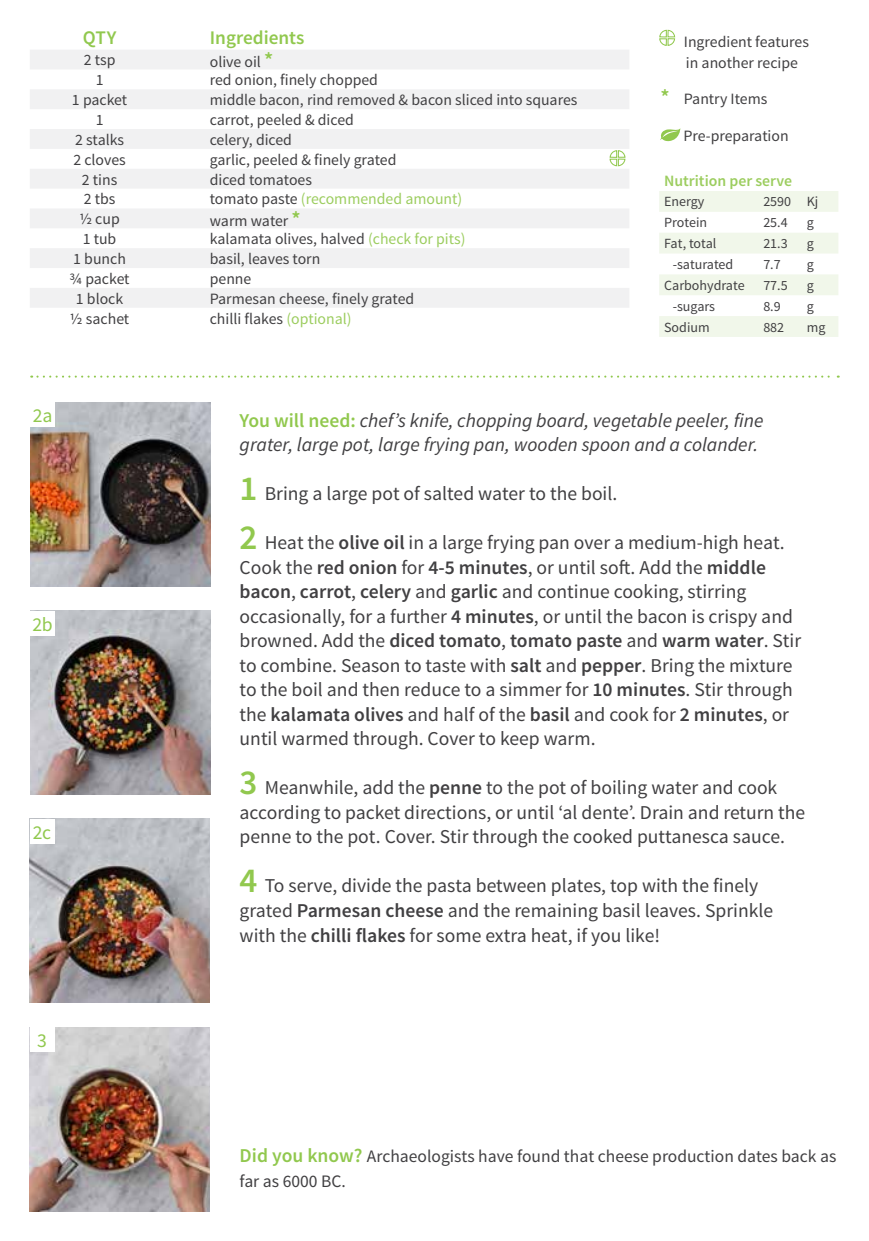
<style>
.page{position:relative;width:869px;height:1241px;background:#fff}
.page>*{position:absolute;margin:0;border:0;box-sizing:border-box;transform-origin:0 0}
.t1{font:19.6px/24.5px "Source Sans Pro";color:#414042}
.t2{font:italic 19.6px/24.5px "Source Sans Pro";color:#414042}
.t3{font:19.6px "Source Sans Pro";color:#91c84e}
.t4{font:600 19.25px "Source Sans Pro";color:#91c84e}
.t5{font:17.5px/24.5px "Source Sans Pro";color:#414042}
.t6{font:15.75px/21px "Source Sans Pro";color:#414042}
.t7{font:15.75px "Source Sans Pro";color:#9ccd5f}
.t8{font:600 15.75px "Source Sans Pro";color:#9ccd5f}
.t9{font:14px "Source Sans Pro";color:#414042}
.s1{font-weight:600;font-size:21px;color:#91c84e}
.s2{color:#414042}
.s3{color:#9ccd5f}
.s4{font-weight:600;font-style:normal;color:#91c84e}
.s5{font-weight:600;font-size:35px;color:#91c84e}
.s6{font-weight:600}
.s7{font-weight:600;font-size:19.6px;color:#91c84e}
</style>
<div class="page">
<div style="left:30px;top:610px;width:25px;height:25px;background:#c2c5ca"></div>
<svg style="left:659px;top:29px;width:16px;height:17px"></svg>
<svg style="left:31px;top:375px;width:807px;height:2px"></svg>
<svg style="left:660px;top:128px;width:20px;height:13px"></svg>
<img style="left:30px;top:402px;width:180px;height:184px">
<svg style="left:30px;top:50px;width:599px;height:258px;fill:#f1f1f2"></svg>
<div style="left:30px;top:402px;width:25px;height:25px;background:#fff"></div>
<svg style="left:659px;top:191px;width:179px;height:146px"></svg>
<svg style="left:608px;top:150px;width:17px;height:17px"></svg>
<img style="left:30px;top:611px;width:180px;height:183px">
<img style="left:30px;top:1027px;width:180px;height:184px">
<img style="left:30px;top:818px;width:180px;height:184px">
<div style="left:30px;top:611px;width:25px;height:25px;background:#fff"></div>
<div style="left:30px;top:1027px;width:25px;height:25px;background:#fff"></div>
<div style="left:30px;top:818px;width:24px;height:25px;background:#fff"></div>
<p class="t4" style="left:83px;top:26px;width:35px">QTY</p>
<p class="t4" style="left:210px;top:26px;width:96px">Ingredients</p>
<p class="t6" style="left:84px;top:50px;width:33px">2 tsp</p>
<p class="t6" style="left:210px;top:52px;width:65px">olive oil <span class="s1">*</span></p>
<p class="t6" style="left:96px;top:70px;width:9px">1</p>
<p class="t6" style="left:210px;top:70px;width:170px">red onion, finely chopped</p>
<p class="t6" style="left:72px;top:90px;width:57px">1 packet</p>
<p class="t6" style="left:210px;top:90px;width:369px">middle bacon, rind removed &amp; bacon sliced into squares</p>
<p class="t6" style="left:96px;top:110px;width:9px">1</p>
<p class="t6" style="left:210px;top:110px;width:145px">carrot, peeled &amp; diced</p>
<p class="t6" style="left:75px;top:129px;width:51px">2 stalks</p>
<p class="t6" style="left:210px;top:129px;width:84px">celery, diced</p>
<p class="t6" style="left:73px;top:149px;width:54px">2 cloves</p>
<p class="t6" style="left:210px;top:149px;width:188px">garlic, peeled &amp; finely grated</p>
<p class="t6" style="left:82px;top:169px;width:37px">2 tins</p>
<p class="t6" style="left:210px;top:169px;width:104px">diced tomatoes</p>
<p class="t6" style="left:84px;top:189px;width:33px">2 tbs</p>
<p class="t7" style="left:210px;top:189px;width:254px"><span class="s2">tomato paste</span> (recommended amount)</p>
<p class="t6" style="left:79px;top:209px;width:42px">½ cup</p>
<p class="t6" style="left:210px;top:211px;width:92px">warm water <span class="s1">*</span></p>
<p class="t6" style="left:83px;top:229px;width:35px">1 tub</p>
<p class="t6" style="left:210px;top:229px;width:257px">kalamata olives, halved <span class="s3">(check for pits)</span></p>
<p class="t6" style="left:73px;top:248px;width:54px">1 bunch</p>
<p class="t6" style="left:210px;top:248px;width:112px">basil, leaves torn</p>
<p class="t6" style="left:70px;top:268px;width:61px">¾ packet</p>
<p class="t6" style="left:210px;top:268px;width:43px">penne</p>
<p class="t6" style="left:76px;top:288px;width:49px">1 block</p>
<p class="t6" style="left:210px;top:288px;width:206px">Parmesan cheese, finely grated</p>
<p class="t6" style="left:70px;top:308px;width:61px">½ sachet</p>
<p class="t6" style="left:210px;top:308px;width:143px">chilli flakes <span class="s3">(optional)</span></p>
<p class="t6" style="left:683px;top:31px;width:126px">Ingredient features in another recipe</p>
<p class="t6" style="left:660px;top:89px;width:108px"><span class="s1">*</span> Pantry Items</p>
<p class="t6" style="left:683px;top:126px;width:107px">Pre-preparation</p>
<p class="t8" style="left:663px;top:171px;width:129px">Nutrition per serve</p>
<p class="t9" style="left:663px;top:193px;width:42px">Energy</p>
<p class="t9" style="left:763px;top:193px;width:57px">2590 Kj</p>
<p class="t9" style="left:663px;top:214px;width:45px">Protein</p>
<p class="t9" style="left:763px;top:214px;width:26px">25.4</p>
<p class="t9" style="left:806px;top:214px;width:9px">g</p>
<p class="t9" style="left:663px;top:235px;width:54px">Fat, total</p>
<p class="t9" style="left:763px;top:235px;width:26px">21.3</p>
<p class="t9" style="left:806px;top:235px;width:9px">g</p>
<p class="t9" style="left:672px;top:256px;width:62px">-saturated</p>
<p class="t9" style="left:763px;top:256px;width:19px">7.7</p>
<p class="t9" style="left:806px;top:256px;width:9px">g</p>
<p class="t9" style="left:663px;top:276px;width:82px">Carbohydrate</p>
<p class="t9" style="left:763px;top:276px;width:26px">77.5</p>
<p class="t9" style="left:806px;top:276px;width:9px">g</p>
<p class="t9" style="left:672px;top:297px;width:44px">-sugars</p>
<p class="t9" style="left:763px;top:297px;width:19px">8.9</p>
<p class="t9" style="left:806px;top:297px;width:9px">g</p>
<p class="t9" style="left:663px;top:318px;width:47px">Sodium</p>
<p class="t9" style="left:763px;top:318px;width:22px">882</p>
<p class="t9" style="left:806px;top:318px;width:20px">mg</p>
<p class="t3" style="left:33px;top:403px;width:21px">2a</p>
<p class="t3" style="left:32px;top:612px;width:22px">2b</p>
<p class="t3" style="left:33px;top:819px;width:20px">2c</p>
<p class="t2" style="left:239px;top:408px;width:525px"><span class="s4">You will need:</span> chef’s knife, chopping board, vegetable peeler, fine grater, large pot, large frying pan, wooden spoon and a colander.</p>
<p class="t1" style="left:239px;top:481px;width:379px"><span class="s5">1</span> Bring a large pot of salted water to the boil.</p>
<p class="t1" style="left:239px;top:530px;width:563px"><span class="s5">2</span> Heat the <span class="s6">olive oil</span> in a large frying pan over a medium-high heat.<br>Cook the <span class="s6">red onion</span> for <span class="s6">4-5 minutes</span>, or until soft. Add the <span class="s6">middle bacon</span>, <span class="s6">carrot</span>, <span class="s6">celery</span> and <span class="s6">garlic</span> and continue cooking, stirring occasionally, for a further <span class="s6">4 minutes</span>, or until the bacon is crispy and browned. Add the <span class="s6">diced tomato</span>, <span class="s6">tomato paste</span> and <span class="s6">warm water</span>. Stir to combine. Season to taste with <span class="s6">salt</span> and <span class="s6">pepper</span>. Bring the mixture to the boil and then reduce to a simmer for <span class="s6">10 minutes</span>. Stir through the <span class="s6">kalamata olives</span> and half of the <span class="s6">basil</span> and cook for <span class="s6">2 minutes</span>, or until warmed through. Cover to keep warm.</p>
<p class="t1" style="left:239px;top:775px;width:567px"><span class="s5">3</span> Meanwhile, add the <span class="s6">penne</span> to the pot of boiling water and cook according to packet directions, or until ‘al dente’. Drain and return the penne to the pot. Cover. Stir through the cooked puttanesca sauce.</p>
<p class="t1" style="left:239px;top:873px;width:535px"><span class="s5">4</span> To serve, divide the pasta between plates, top with the finely grated <span class="s6">Parmesan cheese</span> and the remaining basil leaves. Sprinkle with the <span class="s6">chilli flakes</span> for some extra heat, if you like!</p>
<p class="t3" style="left:37px;top:1028px;width:11px">3</p>
<p class="t5" style="left:239px;top:1144px;width:598px"><span class="s7">Did you know?</span> Archaeologists have found that cheese production dates back as far as 6000 BC.</p>
</div>
